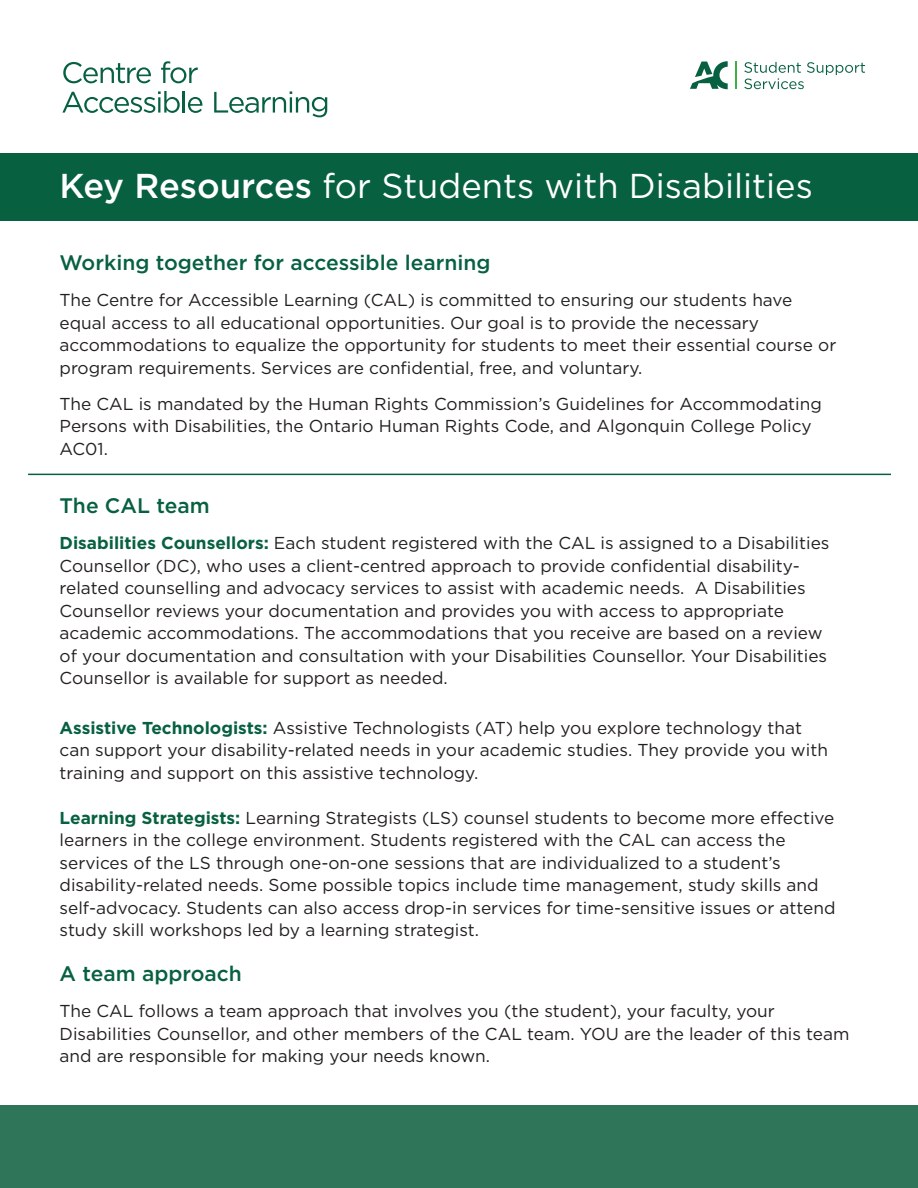
<style>
.page{position:relative;width:918px;height:1188px;background:#fff}
.page>*{position:absolute;margin:0;border:0;box-sizing:border-box;transform-origin:0 0}
.Sub_Title{font:34.5px "Gotham";color:#fff}
.subtitle-body{font:500 21px "Gotham";color:#076140}
.Back_Body{font:500 21px "Gotham";color:#076140}
.Back_Body-2{font:17.25px/22.5px "Gotham";color:#231f20}
.subtitle-body-2{font:17.25px/22.5px "Gotham";color:#231f20}
.s1{font-weight:500}
.s2{font-weight:700;color:#076140}
</style>
<div class="page">
<div style="left:0;top:154px;width:918px;height:67px;background:#076140"></div>
<svg style="left:63px;top:62px;width:88px;height:21px"></svg>
<svg style="left:161px;top:61px;width:37px;height:22px"></svg>
<svg style="left:62px;top:91px;width:118px;height:22px"></svg>
<hr style="left:183px;top:91px;width:2px;height:22px;background:#076140">
<svg style="left:188px;top:97px;width:14px;height:16px"></svg>
<svg style="left:214px;top:91px;width:113px;height:26px"></svg>
<svg style="left:736px;top:62px;width:1px;height:27px"></svg>
<svg style="left:744px;top:62px;width:121px;height:27px"></svg>
<svg style="left:690px;top:61px;width:38px;height:28px"></svg>
<div style="left:0;top:1106px;width:918px;height:82px;background:#2e755a"></div>
<hr style="left:28px;top:474px;width:863px;height:1px;background:#076140">
<p class="Sub_Title" style="left:60px;top:164px;width:755px"><span class="s1">Key Resources</span> for Students with Disabilities</p>
<p class="subtitle-body" style="left:60px;top:249px;width:432px">Working together for accessible learning</p>
<p class="Back_Body-2" style="left:60px;top:288px;width:778px">The Centre for Accessible Learning (CAL) is committed to ensuring our students have equal access to all educational opportunities. Our goal is to provide the necessary accommodations to equalize the opportunity for students to meet their essential course or program requirements. Services are confidential, free, and voluntary.</p>
<p class="Back_Body-2" style="left:60px;top:392px;width:764px">The CAL is mandated by the Human Rights Commission’s Guidelines for Accommodating<br>Persons with Disabilities, the Ontario Human Rights Code, and Algonquin College Policy<br>AC01.</p>
<p class="Back_Body" style="left:60px;top:492px;width:152px">The CAL team</p>
<p class="Back_Body-2" style="left:60px;top:531px;width:771px"><span class="s2">Disabilities Counsellors:</span> Each student registered with the CAL is assigned to a Disabilities Counsellor (DC), who uses a client-centred approach to provide confidential disability&shy;related counselling and advocacy services to assist with academic needs. A Disabilities Counsellor reviews your documentation and provides you with access to appropriate academic accommodations. The accommodations that you receive are based on a review of your documentation and consultation with your Disabilities Counsellor. Your Disabilities Counsellor is available for support as needed.</p>
<p class="Back_Body-2" style="left:60px;top:716px;width:770px"><span class="s2">Assistive Technologists:</span> Assistive Technologists (AT) help you explore technology that can support your disability-related needs in your academic studies. They provide you with training and support on this assistive technology.</p>
<p class="Back_Body-2" style="left:60px;top:806px;width:777px"><span class="s2">Learning Strategists:</span> Learning Strategists (LS) counsel students to become more effective learners in the college environment. Students registered with the CAL can access the services of the LS through one-on-one sessions that are individualized to a student’s disability-related needs. Some possible topics include time management, study skills and self-advocacy. Students can also access drop-in services for time-sensitive issues or attend study skill workshops led by a learning strategist.</p>
<p class="subtitle-body" style="left:60px;top:960px;width:184px">A team approach</p>
<p class="subtitle-body-2" style="left:60px;top:999px;width:791px">The CAL follows a team approach that involves you (the student), your faculty, your<br>Disabilities Counsellor, and other members of the CAL team. YOU are the leader of this team and are responsible for making your needs known.</p>
</div>
